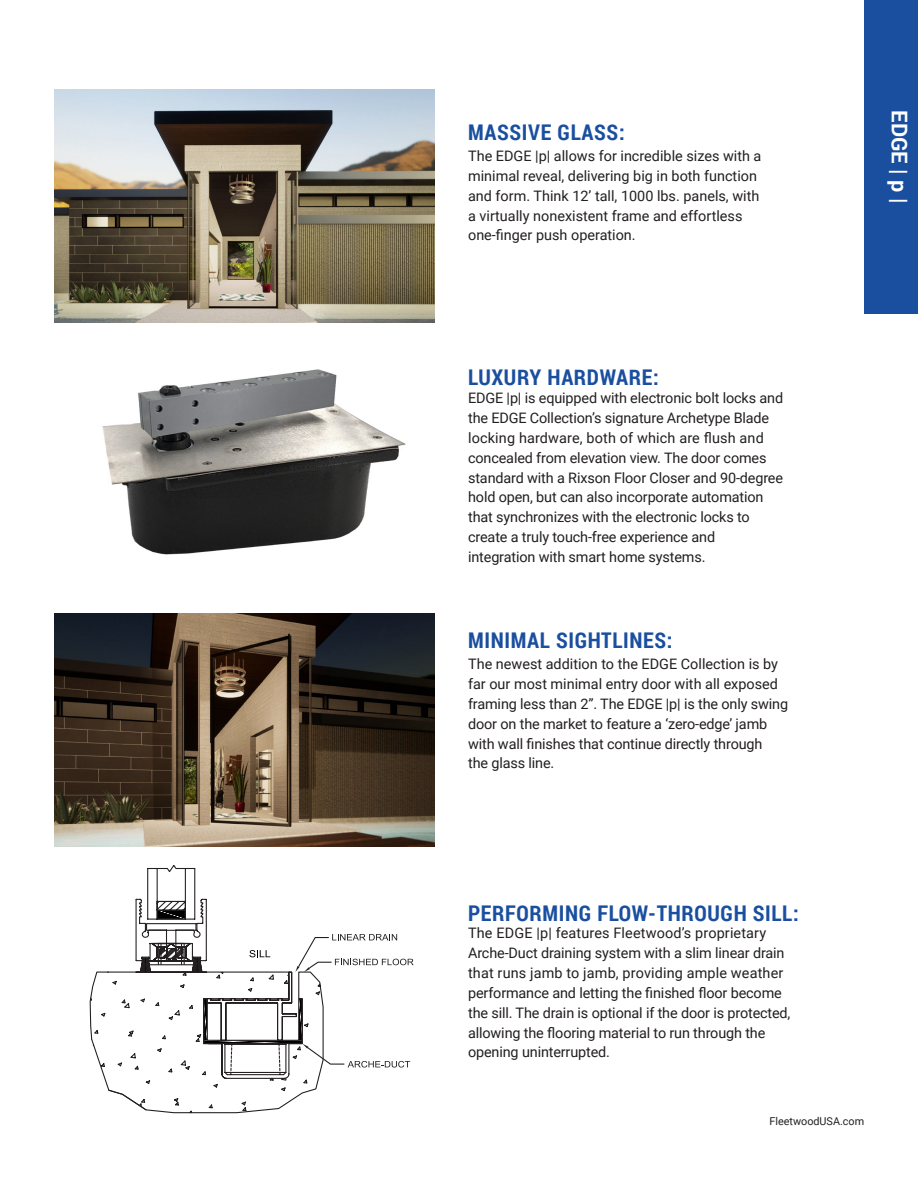
<style>
.page{position:relative;width:918px;height:1188px;background:#fff}
.page>*{position:absolute;margin:0;border:0;box-sizing:border-box;transform-origin:0 0}
.t1{font:700 21.6px "Roboto Condensed";letter-spacing:.03em;color:#1a4f9f}
.t2{font:700 21.6px "Roboto";color:#fff}
.t3{font:14.4px/19.8px "Roboto";letter-spacing:-.01em;color:#231f20}
.t4{font:10.8px "Roboto";color:#231f20}
</style>
<div class="page">
<div style="left:864px;top:0;width:54px;height:313px;background:#1a4f9f"></div>
<img style="left:54px;top:89px;width:380px;height:233px">
<img style="left:102px;top:369px;width:304px;height:186px">
<img style="left:54px;top:613px;width:380px;height:234px">
<svg style="left:147px;top:865px;width:92px;height:249px"></svg>
<svg style="left:89px;top:898px;width:325px;height:215px"></svg>
<p class="t1" style="left:468px;top:117px;width:158px">MASSIVE GLASS:</p>
<p class="t3" style="left:468px;top:145px;width:295px">The EDGE |p| allows for incredible sizes with a minimal reveal, delivering big in both function</p>
<p class="t3" style="left:468px;top:185px;width:293px">and form. Think 12’ tall, 1000 lbs. panels, with</p>
<p class="t3" style="left:468px;top:205px;width:276px">a virtually nonexistent frame and effortless</p>
<p class="t3" style="left:468px;top:225px;width:169px">one-finger push operation.</p>
<p class="t1" style="left:468px;top:362px;width:192px">LUXURY HARDWARE:</p>
<p class="t3" style="left:468px;top:388px;width:317px">EDGE |p| is equipped with electronic bolt locks and the EDGE Collection’s signature Archetype Blade locking hardware, both of which are flush and concealed from elevation view. The door comes standard with a Rixson Floor Closer and 90-degree hold open, but can also incorporate automation that synchronizes with the electronic locks to</p>
<p class="t3" style="left:468px;top:527px;width:249px">create a truly touch-free experience and</p>
<p class="t3" style="left:468px;top:546px;width:239px">integration with smart home systems.</p>
<p class="t1" style="left:468px;top:625px;width:206px">MINIMAL SIGHTLINES:</p>
<p class="t3" style="left:468px;top:654px;width:322px">The newest addition to the EDGE Collection is by far our most minimal entry door with all exposed framing less than 2”. The EDGE |p| is the only swing door on the market to feature a ‘zero-edge’ jamb with wall finishes that continue directly through</p>
<p class="t3" style="left:468px;top:753px;width:88px">the glass line.</p>
<p class="t2" style="left:915px;top:110px;width:94px;rotate:90deg">EDGE | p |</p>
<p class="t1" style="left:468px;top:898px;width:332px">PERFORMING FLOW-THROUGH SILL:</p>
<p class="t3" style="left:468px;top:923px;width:324px">The EDGE |p| features Fleetwood’s proprietary Arche-Duct draining system with a slim linear drain that runs jamb to jamb, providing ample weather performance and letting the finished floor become the sill. The drain is optional if the door is protected, allowing the flooring material to run through the opening uninterrupted.</p>
<p class="t4" style="left:769px;top:1114px;width:96px">FleetwoodUSA.com</p>
</div>
